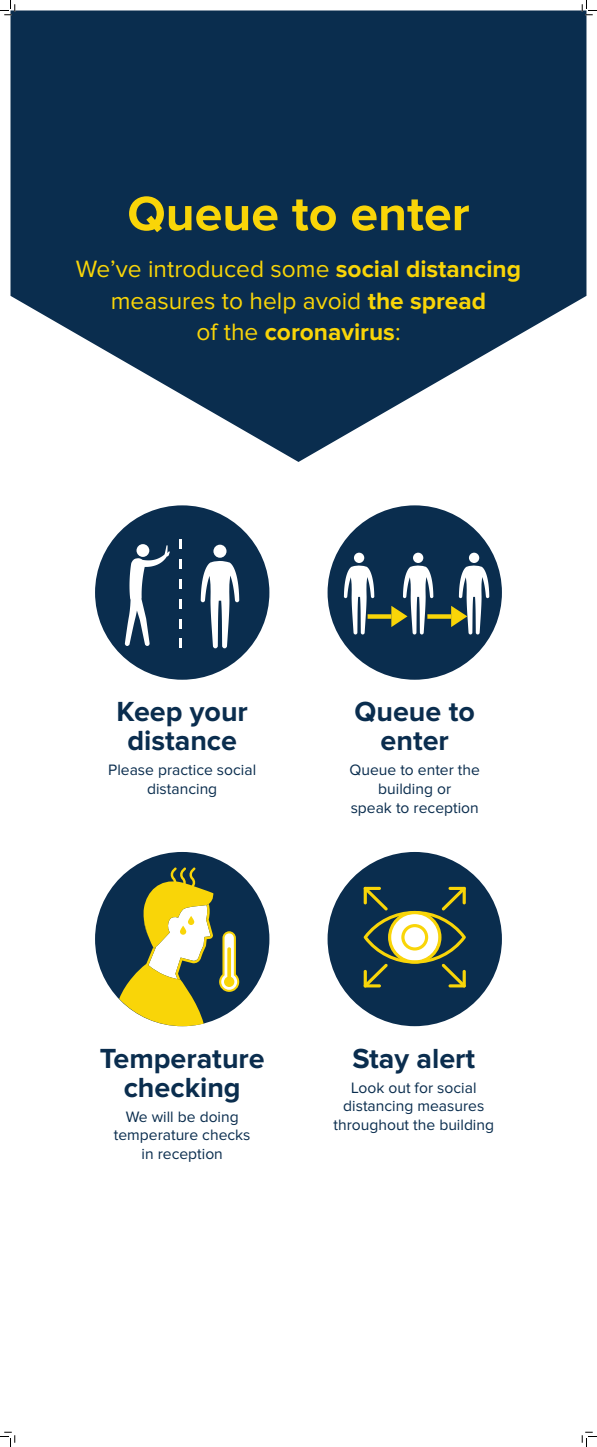
<style>
.page{position:relative;width:597px;height:1447px;background:#fff}
.page>*{position:absolute;margin:0;border:0;box-sizing:border-box;transform-origin:0 0}
.t1{font:700 50px "Proxima Nova";color:#f9d508}
.t2{font:700 28.65px/29px "Proxima Nova";color:#0a2d4e;text-align:center}
.t3{font:24.5px/31.5px "Proxima Nova";color:#f9d508;text-align:center}
.t4{font:15.6px/18.8px "Proxima Nova";color:#0a2d4e;text-align:center}
.s1{font-weight:700}
</style>
<div class="page">
<svg style="left:10px;top:10px;width:576px;height:452px;fill:#0a2d4e"></svg>
<div style="left:95px;top:505px;width:174px;height:175px;background:#0a2d4e;border-radius:50%"></div>
<svg style="left:180px;top:638px;width:2px;height:10px"></svg>
<svg style="left:180px;top:579px;width:2px;height:10px"></svg>
<svg style="left:180px;top:599px;width:2px;height:10px"></svg>
<svg style="left:180px;top:619px;width:2px;height:9px"></svg>
<svg style="left:180px;top:559px;width:2px;height:10px"></svg>
<svg style="left:180px;top:539px;width:2px;height:10px"></svg>
<svg style="left:200px;top:561px;width:39px;height:87px"></svg>
<div style="left:213px;top:545px;width:13px;height:13px;background:#fff;border-radius:50%"></div>
<svg style="left:125px;top:545px;width:45px;height:101px"></svg>
<div style="left:327px;top:505px;width:174px;height:175px;background:#0a2d4e;border-radius:50%"></div>
<svg style="left:344px;top:565px;width:30px;height:70px"></svg>
<div style="left:354px;top:553px;width:10px;height:10px;background:#fff;border-radius:50%"></div>
<div style="left:413px;top:553px;width:10px;height:10px;background:#fff;border-radius:50%"></div>
<div style="left:468px;top:553px;width:11px;height:10px;background:#fff;border-radius:50%"></div>
<svg style="left:391px;top:565px;width:42px;height:70px"></svg>
<div style="left:367px;top:614px;width:24px;height:5px;background:#f9d508"></div>
<svg style="left:451px;top:565px;width:38px;height:70px"></svg>
<div style="left:427px;top:614px;width:24px;height:5px;background:#f9d508"></div>
<div style="left:95px;top:852px;width:174px;height:174px;background:#0a2d4e;border-radius:50%"></div>
<svg style="left:119px;top:867px;width:120px;height:159px"></svg>
<svg style="left:188px;top:916px;width:6px;height:9px"></svg>
<div style="left:180px;top:926px;width:6px;height:9px;background:#f9d508;border-radius:3px"></div>
<div style="left:327px;top:852px;width:174px;height:174px;background:#0a2d4e;border-radius:50%"></div>
<svg style="left:363px;top:887px;width:103px;height:100px"></svg>
<svg style="left:0;top:0;width:16px;height:16px"></svg>
<svg style="left:0;top:1432px;width:16px;height:15px"></svg>
<svg style="left:581px;top:0;width:15px;height:16px"></svg>
<svg style="left:581px;top:1432px;width:15px;height:15px"></svg>
<h1 class="t1" style="left:127px;top:191px;width:343px">Queue to enter</h1>
<h3 class="t3" style="left:76px;top:254px;width:446px">We’ve introduced some <span class="s1">social distancing </span>measures to help avoid <span class="s1">the spread<br></span>of the <span class="s1">coronavirus</span>:</h3>
<h2 class="t2" style="left:116px;top:699px;width:133px">Keep your distance</h2>
<p class="t4" style="left:108px;top:761px;width:149px">Please practice social distancing</p>
<h2 class="t2" style="left:354px;top:699px;width:122px">Queue to enter</h2>
<p class="t4" style="left:349px;top:761px;width:132px">Queue to enter the building or<br>speak to reception</p>
<h2 class="t2" style="left:100px;top:1045px;width:166px">Temperature checking</h2>
<p class="t4" style="left:114px;top:1108px;width:138px">We will be doing temperature checks in reception</p>
<h2 class="t2" style="left:352px;top:1045px;width:124px">Stay alert</h2>
<p class="t4" style="left:333px;top:1079px;width:162px">Look out for social distancing measures throughout the building</p>
</div>
